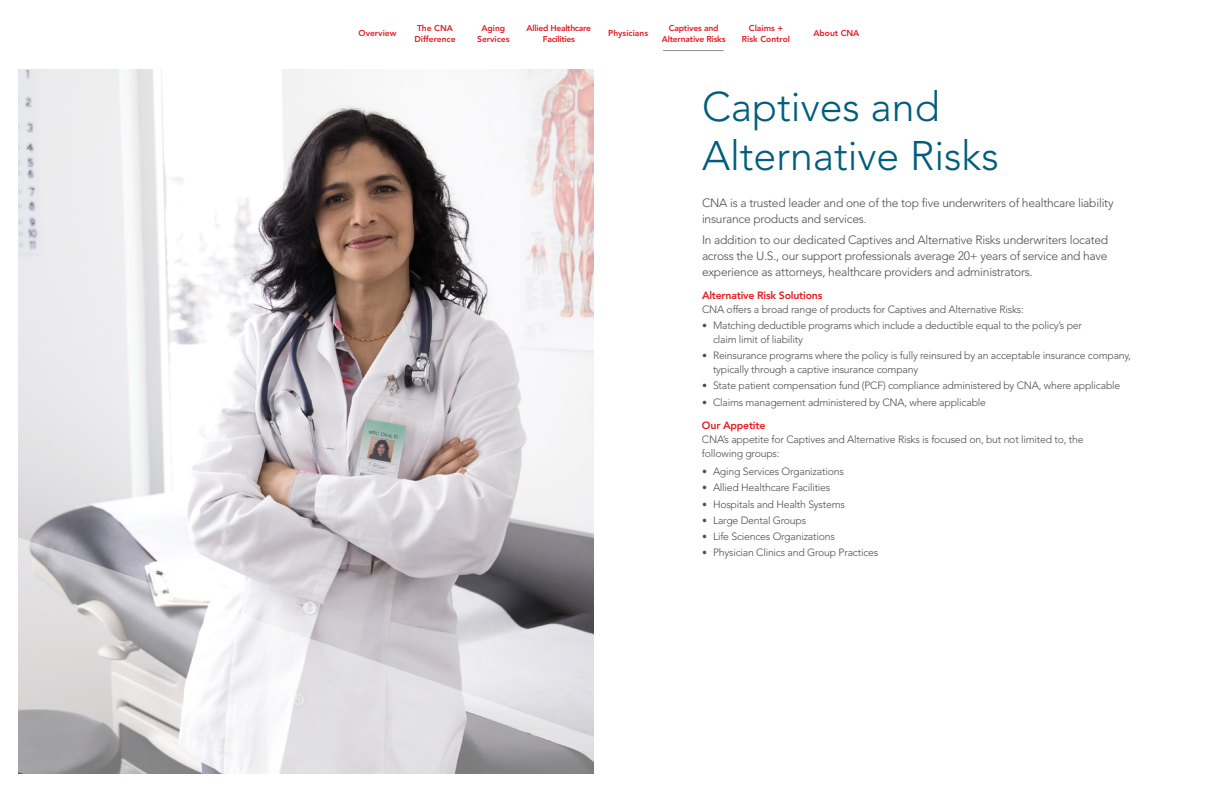
<style>
.page{position:relative;width:1224px;height:792px;background:#fff}
.page>*{position:absolute;margin:0;border:0;box-sizing:border-box;transform-origin:0 0}
.t1{font:300 41px/49.2px "Avenir LT Std";color:#005d7e}
.t2{font:300 12px/16px "Avenir LT Std";letter-spacing:-.02em;color:#4d4d4f}
.t3{font:300 10.5px/14px "Avenir LT Std";letter-spacing:-.02em;color:#4d4d4f}
.t4{font:800 10.5px "Avenir LT Std";letter-spacing:-.02em;color:#e31b23}
.t5{font:800 8.5px/10.2px "Avenir LT Std";color:#e31b23;text-align:center}
.t6{font:800 8.5px/10.2px "Avenir LT Std";letter-spacing:-.02em;color:#e31b23;text-align:center}
.t7{font:800 8.5px/10.2px "Avenir LT Std";letter-spacing:-.03em;color:#e31b23;text-align:center}
.s1{font-weight:800;font-size:10px}
.s2{font-weight:800;color:#e31b23}
</style>
<div class="page">
<img style="left:18px;top:70px;width:576px;height:461px">
<svg style="left:18px;top:531px;width:576px;height:243px"></svg>
<hr style="left:663px;top:50px;width:61px;height:1px;background:#8b8d8c">
<p class="t5" style="left:414px;top:23px;width:43px">The CNA<br>Difference</p>
<p class="t6" style="left:662px;top:23px;width:65px">Captives and<br>Alternative Risks</p>
<p class="t7" style="left:527px;top:23px;width:66px">Allied Healthcare<br>Facilities</p>
<p class="t5" style="left:742px;top:23px;width:50px">Claims +<br>Risk Control</p>
<p class="t5" style="left:813px;top:28px;width:48px">About CNA</p>
<p class="t5" style="left:477px;top:23px;width:34px">Aging<br>Services</p>
<p class="t5" style="left:359px;top:28px;width:39px">Overview</p>
<p class="t5" style="left:608px;top:28px;width:41px">Physicians</p>
<h1 class="t1" style="left:702px;top:82px;width:298px">Captives and<br>Alternative Risks</h1>
<p class="t2" style="left:702px;top:195px;width:413px">CNA is a trusted leader and one of the top five underwriters of healthcare liability insurance products and services.</p>
<p class="t2" style="left:702px;top:231px;width:408px;text-align:justify">In addition to our dedicated Captives and Alternative Risks underwriters located across the U.S., our support professionals average 20+ years of service and have experience as attorneys, healthcare providers and administrators.</p>
<p class="t4" style="left:702px;top:289px;width:122px">Alternative Risk Solutions</p>
<p class="t3" style="left:702px;top:302px;width:323px">CNA offers a broad range of products for Captives and Alternative Risks:</p>
<p class="t3" style="left:713px;top:318px;width:371px;text-indent:-11px"><span class="s1">•</span> Matching deductible programs which include a deductible equal to the policy’s per claim limit of liability</p>
<p class="t3" style="left:713px;top:348px;width:419px;text-indent:-11px"><span class="s1">•</span> Reinsurance programs where the policy is fully reinsured by an acceptable insurance company, typically through a captive insurance company</p>
<p class="t3" style="left:702px;top:379px;width:420px"><span class="s1">•</span> State patient compensation fund (PCF) compliance administered by CNA, where applicable</p>
<p class="t3" style="left:702px;top:390px;width:286px;line-height:23px"><span class="s1">•</span> Claims management administered by CNA, where applicable<br><span class="s2">Our Appetite</span></p>
<p class="t3" style="left:702px;top:432px;width:383px">CNA’s appetite for Captives and Alternative Risks is focused on, but not limited to, the following groups:</p>
<p class="t3" style="left:702px;top:464px;width:143px"><span class="s1">•</span> Aging Services Organizations</p>
<p class="t3" style="left:702px;top:481px;width:130px"><span class="s1">•</span> Allied Healthcare Facilities</p>
<p class="t3" style="left:702px;top:497px;width:145px"><span class="s1">•</span> Hospitals and Health Systems</p>
<p class="t3" style="left:702px;top:513px;width:106px"><span class="s1">•</span> Large Dental Groups</p>
<p class="t3" style="left:702px;top:529px;width:134px"><span class="s1">•</span> Life Sciences Organizations</p>
<p class="t3" style="left:702px;top:546px;width:178px"><span class="s1">•</span> Physician Clinics and Group Practices</p>
</div>
